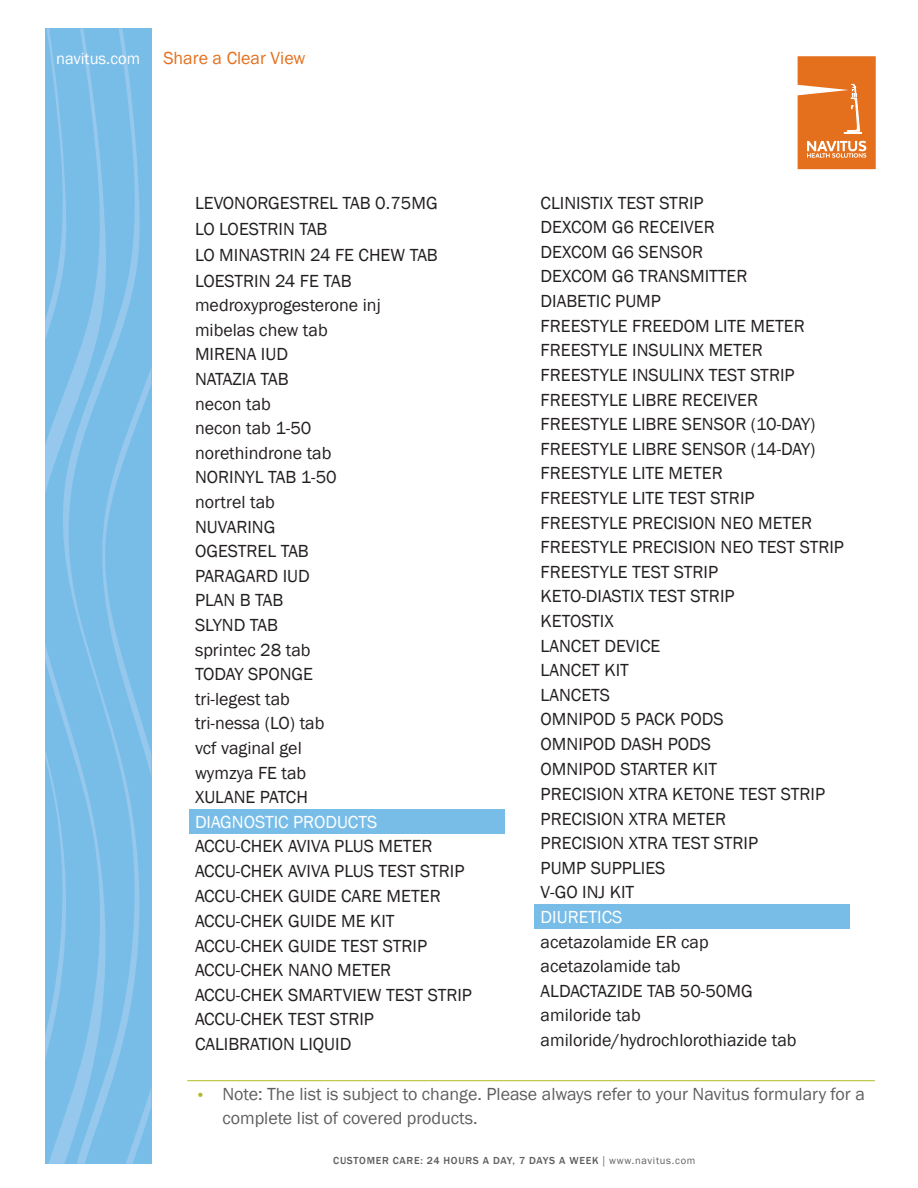
<style>
.page{position:relative;width:918px;height:1188px;background:#fff}
.page>*{position:absolute;margin:0;border:0;box-sizing:border-box;transform-origin:0 0}
.Body_Content{font:18px "Franklin Gothic";color:#231f20}
.t1{font:18px/24px "Franklin Gothic";color:#5f5f62}
.Body_Content-2{font:18px "Franklin Gothic";color:#fff}
.t2{font:18px "Franklin Gothic";color:#e4701e}
.t3{font:16.5px "Franklin Gothic";color:#fff}
.t4{font:500 10.5px "Franklin Gothic";letter-spacing:.065em;color:#5f5f62}
.s1{font-size:15px;color:#aebc21}
.s2{font-family:"Minion Pro";font-weight:400}
.s3{font-weight:400}
</style>
<div class="page">
<svg style="left:798px;top:56px;width:78px;height:113px;background:#e67e35"></svg>
<div style="left:45px;top:28px;width:106px;height:1136px;background:#78bde8"></div>
<svg style="left:45px;top:28px;width:12px;height:1136px"></svg>
<svg style="left:57px;top:28px;width:83px;height:1136px"></svg>
<svg style="left:97px;top:367px;width:54px;height:797px"></svg>
<div style="left:189px;top:809px;width:315px;height:25px;background:#78bde8"></div>
<div style="left:535px;top:904px;width:315px;height:25px;background:#78bde8"></div>
<hr style="left:187px;top:1080px;width:688px;height:1px;background:#aebc21">
<p class="t3" style="left:56px;top:49px;width:85px">navitus.com</p>
<p class="t2" style="left:163px;top:47px;width:143px">Share a Clear View</p>
<p class="Body_Content" style="left:195px;top:192px;width:244px">LEVONORGESTREL TAB 0.75MG</p>
<p class="Body_Content" style="left:195px;top:217px;width:134px">LO LOESTRIN TAB</p>
<p class="Body_Content" style="left:195px;top:243px;width:244px">LO MINASTRIN 24 FE CHEW TAB</p>
<p class="Body_Content" style="left:195px;top:269px;width:158px">LOESTRIN 24 FE TAB</p>
<p class="Body_Content" style="left:195px;top:294px;width:187px">medroxyprogesterone inj</p>
<p class="Body_Content" style="left:195px;top:319px;width:134px">mibelas chew tab</p>
<p class="Body_Content" style="left:195px;top:343px;width:95px">MIRENA IUD</p>
<p class="Body_Content" style="left:195px;top:368px;width:95px">NATAZIA TAB</p>
<p class="Body_Content" style="left:195px;top:392px;width:77px">necon tab</p>
<p class="Body_Content" style="left:195px;top:417px;width:118px">necon tab 1-50</p>
<p class="Body_Content" style="left:195px;top:442px;width:138px">norethindrone tab</p>
<p class="Body_Content" style="left:195px;top:466px;width:143px">NORINYL TAB 1-50</p>
<p class="Body_Content" style="left:195px;top:491px;width:81px">nortrel tab</p>
<p class="Body_Content" style="left:195px;top:515px;width:82px">NUVARING</p>
<p class="Body_Content" style="left:195px;top:540px;width:115px">OGESTREL TAB</p>
<p class="Body_Content" style="left:195px;top:565px;width:116px">PARAGARD IUD</p>
<p class="Body_Content" style="left:195px;top:589px;width:90px">PLAN B TAB</p>
<p class="Body_Content" style="left:195px;top:614px;width:85px">SLYND TAB</p>
<p class="Body_Content" style="left:195px;top:638px;width:117px">sprintec 28 tab</p>
<p class="Body_Content" style="left:195px;top:663px;width:120px">TODAY SPONGE</p>
<p class="Body_Content" style="left:195px;top:688px;width:96px">tri-legest tab</p>
<p class="Body_Content" style="left:195px;top:712px;width:131px">tri-nessa (LO) tab</p>
<p class="Body_Content" style="left:195px;top:737px;width:108px">vcf vaginal gel</p>
<p class="Body_Content" style="left:195px;top:761px;width:113px">wymzya FE tab</p>
<p class="Body_Content" style="left:195px;top:786px;width:114px">XULANE PATCH</p>
<p class="Body_Content-2" style="left:195px;top:811px;width:184px">DIAGNOSTIC PRODUCTS</p>
<p class="Body_Content" style="left:195px;top:835px;width:239px">ACCU-CHEK AVIVA PLUS METER</p>
<p class="Body_Content" style="left:195px;top:860px;width:271px">ACCU-CHEK AVIVA PLUS TEST STRIP</p>
<p class="Body_Content" style="left:195px;top:885px;width:247px">ACCU-CHEK GUIDE CARE METER</p>
<p class="Body_Content" style="left:195px;top:910px;width:201px">ACCU-CHEK GUIDE ME KIT</p>
<p class="Body_Content" style="left:195px;top:934px;width:234px">ACCU-CHEK GUIDE TEST STRIP</p>
<p class="Body_Content" style="left:195px;top:959px;width:198px">ACCU-CHEK NANO METER</p>
<p class="Body_Content" style="left:195px;top:984px;width:278px">ACCU-CHEK SMARTVIEW TEST STRIP</p>
<p class="Body_Content" style="left:195px;top:1008px;width:181px">ACCU-CHEK TEST STRIP</p>
<p class="Body_Content" style="left:195px;top:1033px;width:158px">CALIBRATION LIQUID</p>
<p class="Body_Content" style="left:541px;top:192px;width:164px">CLINISTIX TEST STRIP</p>
<p class="Body_Content" style="left:541px;top:216px;width:176px">DEXCOM G6 RECEIVER</p>
<p class="Body_Content" style="left:541px;top:241px;width:164px">DEXCOM G6 SENSOR</p>
<p class="Body_Content" style="left:541px;top:265px;width:208px">DEXCOM G6 TRANSMITTER</p>
<p class="Body_Content" style="left:541px;top:290px;width:122px">DIABETIC PUMP</p>
<p class="Body_Content" style="left:541px;top:315px;width:266px">FREESTYLE FREEDOM LITE METER</p>
<p class="Body_Content" style="left:541px;top:339px;width:224px">FREESTYLE INSULINX METER</p>
<p class="Body_Content" style="left:541px;top:364px;width:256px">FREESTYLE INSULINX TEST STRIP</p>
<p class="Body_Content" style="left:541px;top:388px;width:219px">FREESTYLE LIBRE RECEIVER</p>
<p class="Body_Content" style="left:541px;top:413px;width:276px">FREESTYLE LIBRE SENSOR (10-DAY)</p>
<p class="Body_Content" style="left:541px;top:438px;width:276px">FREESTYLE LIBRE SENSOR (14-DAY)</p>
<p class="Body_Content" style="left:541px;top:462px;width:184px">FREESTYLE LITE METER</p>
<p class="Body_Content" style="left:541px;top:487px;width:215px">FREESTYLE LITE TEST STRIP</p>
<p class="Body_Content" style="left:541px;top:511px;width:273px">FREESTYLE PRECISION NEO METER</p>
<p class="Body_Content" style="left:541px;top:536px;width:305px">FREESTYLE PRECISION NEO TEST STRIP</p>
<p class="Body_Content" style="left:541px;top:561px;width:179px">FREESTYLE TEST STRIP</p>
<p class="Body_Content" style="left:541px;top:585px;width:195px">KETO-DIASTIX TEST STRIP</p>
<p class="Body_Content" style="left:541px;top:610px;width:75px">KETOSTIX</p>
<p class="Body_Content" style="left:541px;top:634px;width:121px">LANCET DEVICE</p>
<p class="Body_Content" style="left:541px;top:659px;width:90px">LANCET KIT</p>
<p class="Body_Content" style="left:541px;top:684px;width:71px">LANCETS</p>
<p class="Body_Content" style="left:541px;top:708px;width:184px">OMNIPOD 5 PACK PODS</p>
<p class="Body_Content" style="left:541px;top:733px;width:172px">OMNIPOD DASH PODS</p>
<p class="Body_Content" style="left:541px;top:758px;width:178px">OMNIPOD STARTER KIT</p>
<p class="Body_Content" style="left:541px;top:783px;width:286px">PRECISION XTRA KETONE TEST STRIP</p>
<p class="Body_Content" style="left:541px;top:807px;width:187px">PRECISION XTRA METER</p>
<p class="Body_Content" style="left:541px;top:832px;width:219px">PRECISION XTRA TEST STRIP</p>
<p class="Body_Content" style="left:541px;top:857px;width:126px">PUMP SUPPLIES</p>
<p class="Body_Content" style="left:541px;top:881px;width:95px">V-GO INJ KIT</p>
<p class="Body_Content-2" style="left:541px;top:906px;width:83px">DIURETICS</p>
<p class="Body_Content" style="left:541px;top:930px;width:170px">acetazolamide ER cap</p>
<p class="Body_Content" style="left:541px;top:955px;width:141px">acetazolamide tab</p>
<p class="Body_Content" style="left:541px;top:980px;width:214px">ALDACTAZIDE TAB 50-50MG</p>
<p class="Body_Content" style="left:541px;top:1004px;width:102px">amiloride tab</p>
<p class="Body_Content" style="left:541px;top:1029px;width:257px">amiloride/hydrochlorothiazide tab</p>
<p class="t1" style="left:222px;top:1082px;width:644px;text-indent:-27px"><span class="s1">•</span> Note: The list is subject to change. Please always refer to your Navitus formulary for a complete list of covered products.</p>
<p class="t4" style="left:333px;top:1154px;width:364px">CUSTOMER CARE: 24 HOURS A DAY, 7 DAYS A WEEK <span class="s2">|</span> <span class="s3">www.navitus.com</span></p>
</div>
